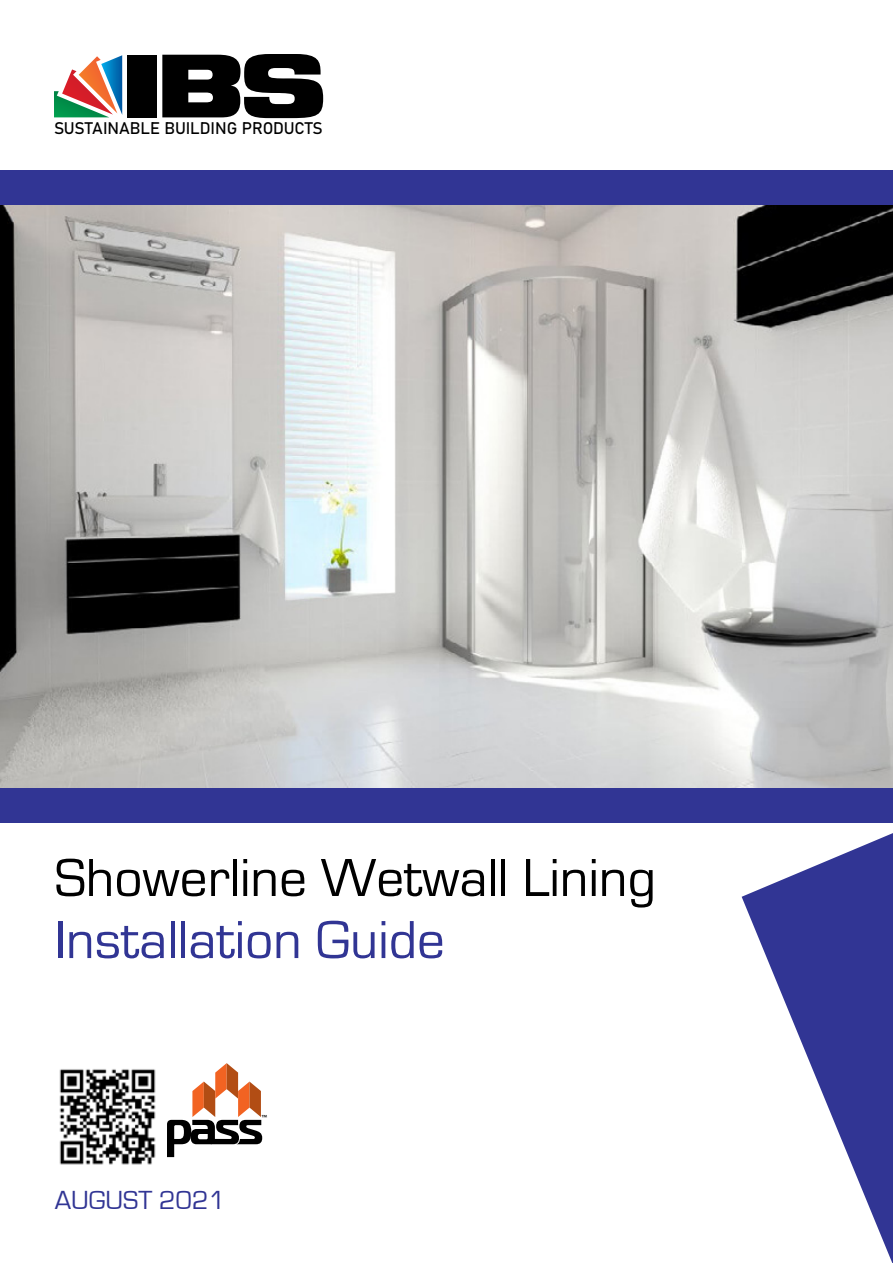
<style>
.page{position:relative;width:893px;height:1263px;background:#fff}
.page>*{position:absolute;margin:0;border:0;box-sizing:border-box;transform-origin:0 0}
.t1{font:55.5px "Eurostile";color:#000}
.t2{font:55.5px "Eurostile";color:#313594}
.t3{font:27px "Eurostile";color:#313594}
.t4{font:16.65px "Bahnschrift";letter-spacing:-.005em;color:#000}
.t5{font:9px "Myriad Pro";color:#000}
</style>
<div class="page">
<img style="left:0;top:204px;width:893px;height:584px">
<svg style="left:54px;top:55px;width:68px;height:62px"></svg>
<svg style="left:162px;top:54px;width:161px;height:64px"></svg>
<div style="left:127px;top:55px;width:30px;height:63px;background:#000"></div>
<div style="left:0;top:170px;width:893px;height:34px;background:#313594"></div>
<img style="left:59px;top:1069px;width:97px;height:96px">
<svg style="left:742px;top:833px;width:151px;height:430px"></svg>
<div style="left:0;top:788px;width:893px;height:34px;background:#313594"></div>
<svg style="left:167px;top:1063px;width:95px;height:94px"></svg>
<p class="t4" style="left:54px;top:116px;width:270px">SUSTAINABLE BUILDING PRODUCTS</p>
<h1 class="t1" style="left:55px;top:848px;width:603px">Showerline Wetwall Lining</h1>
<h1 class="t2" style="left:55px;top:910px;width:392px">Installation Guide</h1>
<h2 class="t3" style="left:55px;top:1185px;width:172px">AUGUST 2021</h2>
<p class="t5" style="left:261px;top:1112px;width:7px">™</p>
</div>
